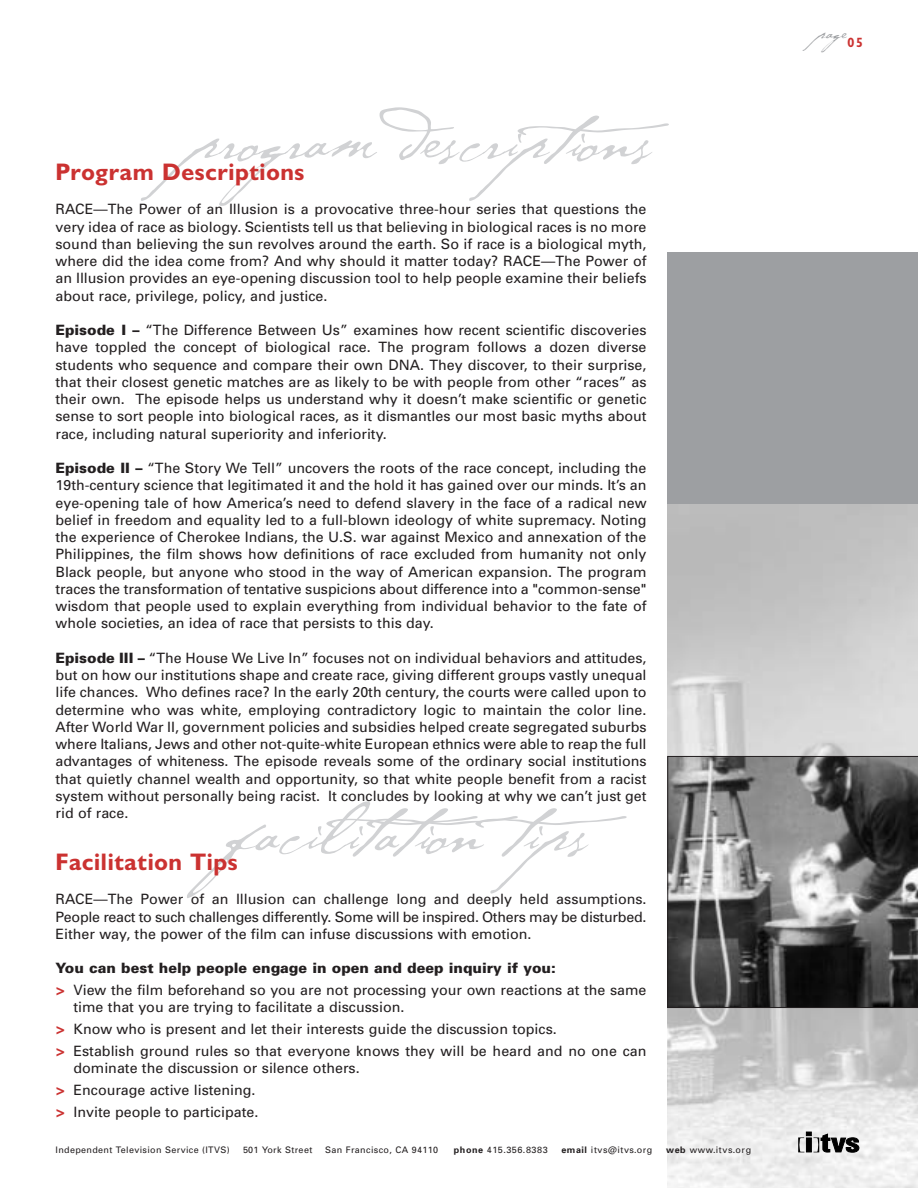
<style>
.page{position:relative;width:918px;height:1188px;background:#fff}
.page>*{position:absolute;margin:0;border:0;box-sizing:border-box;transform-origin:0 0}
.t1{font:72px "Cezanne";color:#d1d2d4}
.t2{font:700 24px "Humanist 521 BT";letter-spacing:.025em;color:#cb3231}
.t3{font:21px "Cezanne";color:#9d9fa2}
.t4{font:14.25px/17.2px "Univers";color:#231f20;text-align:justify}
.t5{font:9px "Univers";letter-spacing:.04em;color:#231f20}
.t6{font:9px "Univers";letter-spacing:.06em;color:#231f20}
.s1{font-weight:900}
.s2{font-weight:900;font-size:15px;color:#cb3231}
.s3{font-weight:700}
</style>
<div class="page">
<div style="left:667px;top:252px;width:251px;height:252px;background:#9d9fa2"></div>
<img style="left:667px;top:504px;width:251px;height:684px">
<svg style="left:667px;top:756px;width:251px;height:252px;background:#666"></svg>
<svg style="left:798px;top:1132px;width:62px;height:22px"></svg>
<h1 class="t1" style="left:188px;top:90px;width:514px">program descriptions</h1>
<h2 class="t2" style="left:56px;top:163px;width:250px">Program Descriptions</h2>
<p class="t4" style="left:56px;top:202px;width:593px">RACE—The Power of an Illusion is a provocative three-hour series that questions the very idea of race as biology. Scientists tell us that believing in biological races is no more sound than believing the sun revolves around the earth. So if race is a biological myth, where did the idea come from? And why should it matter today? RACE—The Power of an Illusion provides an eye-opening discussion tool to help people examine their beliefs about race, privilege, policy, and justice.</p>
<p class="t4" style="left:56px;top:323px;width:593px"><span class="s1">Episode I –</span> “The Difference Between Us” examines how recent scientific discoveries have toppled the concept of biological race. The program follows a dozen diverse students who sequence and compare their own DNA. They discover, to their surprise, that their closest genetic matches are as likely to be with people from other “races” as their own. The episode helps us understand why it doesn’t make scientific or genetic sense to sort people into biological races, as it dismantles our most basic myths about race, including natural superiority and inferiority.</p>
<p class="t4" style="left:56px;top:461px;width:593px"><span class="s1">Episode II –</span> “The Story We Tell” uncovers the roots of the race concept, including the 19th-century science that legitimated it and the hold it has gained over our minds. It’s an eye-opening tale of how America’s need to defend slavery in the face of a radical new belief in freedom and equality led to a full-blown ideology of white supremacy. Noting the experience of Cherokee Indians, the U.S. war against Mexico and annexation of the Philippines, the film shows how definitions of race excluded from humanity not only Black people, but anyone who stood in the way of American expansion. The program traces the transformation of tentative suspicions about difference into a "common-sense" wisdom that people used to explain everything from individual behavior to the fate of whole societies, an idea of race that persists to this day.</p>
<p class="t4" style="left:56px;top:650px;width:593px"><span class="s1">Episode III –</span> “The House We Live In” focuses not on individual behaviors and attitudes, but on how our institutions shape and create race, giving different groups vastly unequal life chances. Who defines race? In the early 20th century, the courts were called upon to determine who was white, employing contradictory logic to maintain the color line.<br>After World War II, government policies and subsidies helped create segregated suburbs where Italians, Jews and other not-quite-white European ethnics were able to reap the full advantages of whiteness. The episode reveals some of the ordinary social institutions that quietly channel wealth and opportunity, so that white people benefit from a racist system without personally being racist. It concludes by looking at why we can’t just get rid of race.</p>
<h2 class="t2" style="left:56px;top:853px;width:184px">Facilitation Tips</h2>
<p class="t4" style="left:56px;top:892px;width:593px">RACE—The Power of an Illusion can challenge long and deeply held assumptions.<br>People react to such challenges differently. Some will be inspired. Others may be disturbed.<br>Either way, the power of the film can infuse discussions with emotion.</p>
<p class="t4" style="left:56px;top:959px;width:593px;line-height:21.8px"><span class="s1">You can best help people engage in open and deep inquiry if you:<br></span><span class="s2">&gt;</span> View the film beforehand so you are not processing your own reactions at the same</p>
<p class="t4" style="left:56px;top:998px;width:593px;line-height:21.8px;text-align:left;text-indent:18px">time that you are trying to facilitate a discussion.<br><span class="s2">&gt;</span> Know who is present and let their interests guide the discussion topics.<br><span class="s2">&gt;</span> Establish ground rules so that everyone knows they will be heard and no one can</p>
<p class="t4" style="left:56px;top:1058px;width:306px;line-height:21.8px;text-align:left;text-indent:18px">dominate the discussion or silence others. <span class="s2">&gt;</span> Encourage active listening.<br><span class="s2">&gt;</span> Invite people to participate.</p>
<p class="t5" style="left:56px;top:1146px;width:176px">Independent Television Service (ITVS)</p>
<p class="t5" style="left:243px;top:1146px;width:71px">501 York Street</p>
<p class="t5" style="left:325px;top:1146px;width:114px">San Francisco, CA 94110</p>
<p class="t6" style="left:454px;top:1146px;width:95px"><span class="s3">phone</span> 415.356.8383</p>
<p class="t6" style="left:561px;top:1146px;width:93px"><span class="s3">email</span> itvs@itvs.org</p>
<p class="t6" style="left:666px;top:1146px;width:86px"><span class="s3">web</span> www.itvs.org</p>
<h1 class="t1" style="left:226px;top:782px;width:433px">facilitation tips</h1>
<h3 class="t3" style="left:816px;top:19px;width:48px">page<sub>05</sub></h3>
</div>
